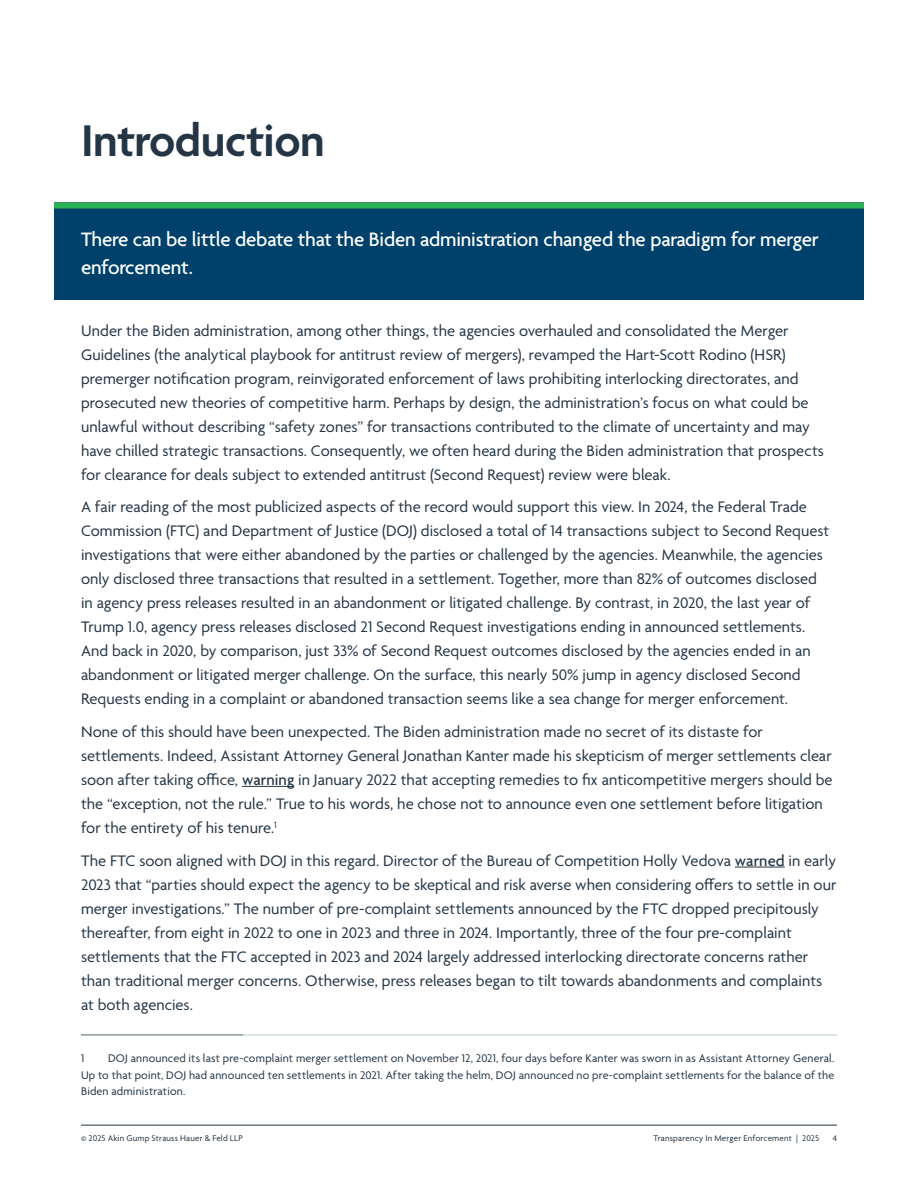
<style>
.page{position:relative;width:918px;height:1188px;background:#fff}
.page>*{position:absolute;margin:0;border:0;box-sizing:border-box;transform-origin:0 0}
.Section_Title{font:600 48px "Agenda";letter-spacing:-.01em;color:#243646}
.Section_Intro-White{font:500 21px/28.5px "Agenda";letter-spacing:-.01em;color:#fff}
.Body_Copy{font:16.5px/24px "Agenda";color:#243646}
.Footnote{font:12px/16.5px "Agenda";letter-spacing:.015em;color:#243646;text-align:justify}
.t1{font:9px "Agenda";letter-spacing:.025em;color:#243646}
.s1{font-weight:500}
</style>
<div class="page">
<hr style="left:81px;top:1125px;width:756px;height:1px;background:#243646">
<div style="left:54px;top:207px;width:810px;height:93px;background:#00416b"></div>
<div style="left:54px;top:202px;width:810px;height:6px;background:#2ab355"></div>
<hr style="left:242px;top:786px;width:52px;height:1px;background:#243646">
<hr style="left:735px;top:867px;width:50px;height:1px;background:#243646">
<hr style="left:81px;top:1034px;width:162px;height:1px;background:#231f20">
<hr style="left:81px;top:1035px;width:756px;height:1px;background:#b7ced1">
<p class="Section_Title" style="left:81px;top:115px;width:245px">Introduction</p>
<p class="Section_Intro-White" style="left:81px;top:226px;width:739px">There can be little debate that the Biden administration changed the paradigm for merger enforcement.</p>
<p class="Body_Copy" style="left:81px;top:320px;width:744px">Under the Biden administration, among other things, the agencies overhauled and consolidated the Merger Guidelines (the analytical playbook for antitrust review of mergers), revamped the Hart-Scott Rodino (HSR) premerger notification program, reinvigorated enforcement of laws prohibiting interlocking directorates, and prosecuted new theories of competitive harm. Perhaps by design, the administration’s focus on what could be unlawful without describing “safety zones” for transactions contributed to the climate of uncertainty and may have chilled strategic transactions. Consequently, we often heard during the Biden administration that prospects for clearance for deals subject to extended antitrust (Second Request) review were bleak.</p>
<p class="Body_Copy" style="left:81px;top:496px;width:750px">A fair reading of the most publicized aspects of the record would support this view. In 2024, the Federal Trade Commission (FTC) and Department of Justice (DOJ) disclosed a total of 14 transactions subject to Second Request investigations that were either abandoned by the parties or challenged by the agencies. Meanwhile, the agencies only disclosed three transactions that resulted in a settlement. Together, more than 82% of outcomes disclosed in agency press releases resulted in an abandonment or litigated challenge. By contrast, in 2020, the last year of Trump 1.0, agency press releases disclosed 21 Second Request investigations ending in announced settlements.<br>And back in 2020, by comparison, just 33% of Second Request outcomes disclosed by the agencies ended in an abandonment or litigated merger challenge. On the surface, this nearly 50% jump in agency disclosed Second Requests ending in a complaint or abandoned transaction seems like a sea change for merger enforcement.</p>
<p class="Body_Copy" style="left:81px;top:721px;width:753px">None of this should have been unexpected. The Biden administration made no secret of its distaste for settlements. Indeed, Assistant Attorney General Jonathan Kanter made his skepticism of merger settlements clear soon after taking office, <span class="s1">warning</span> in January 2022 that accepting remedies to fix anticompetitive mergers should be the “exception, not the rule.” True to his words, he chose not to announce even one settlement before litigation for the entirety of his tenure.<sup>1</sup></p>
<p class="Body_Copy" style="left:81px;top:849px;width:757px">The FTC soon aligned with DOJ in this regard. Director of the Bureau of Competition Holly Vedova <span class="s1">warned</span> in early 2023 that “parties should expect the agency to be skeptical and risk averse when considering offers to settle in our merger investigations.” The number of pre-complaint settlements announced by the FTC dropped precipitously thereafter, from eight in 2022 to one in 2023 and three in 2024. Importantly, three of the four pre-complaint settlements that the FTC accepted in 2023 and 2024 largely addressed interlocking directorate concerns rather than traditional merger concerns. Otherwise, press releases began to tilt towards abandonments and complaints at both agencies.</p>
<p class="Footnote" style="left:81px;top:1051px;width:5px">1</p>
<p class="Footnote" style="left:81px;top:1051px;width:755px;text-indent:27px">DOJ announced its last pre-complaint merger settlement on November 12, 2021, four days before Kanter was sworn in as Assistant Attorney General.<br>Up to that point, DOJ had announced ten settlements in 2021. After taking the helm, DOJ announced no pre-complaint settlements for the balance of the Biden administration.</p>
<p class="t1" style="left:81px;top:1133px;width:163px">© 2025 Akin Gump Strauss Hauer &amp; Feld LLP</p>
<p class="t1" style="left:653px;top:1133px;width:167px">Transparency In Merger Enforcement | 2025</p>
<p class="t1" style="left:833px;top:1133px;width:6px">4</p>
</div>
